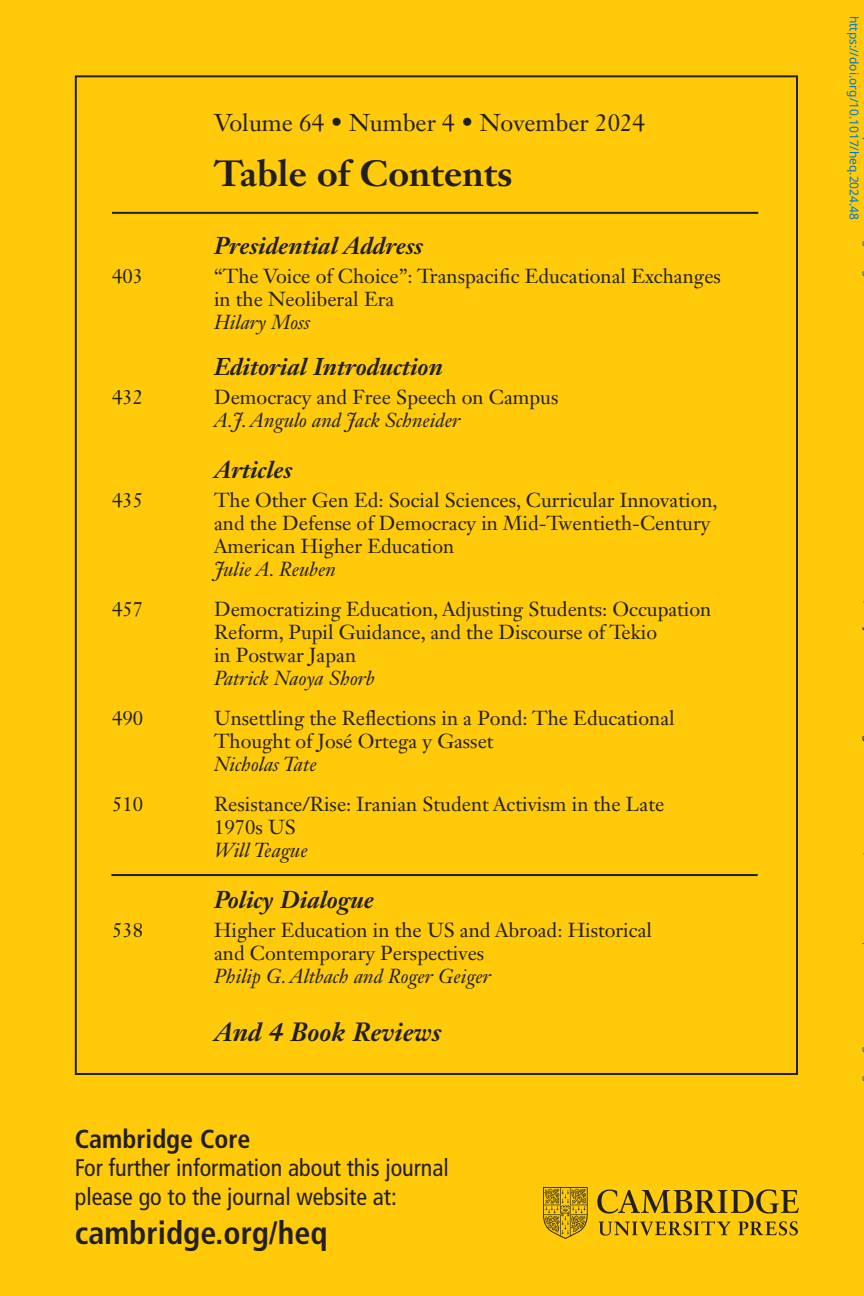
<style>
.page{position:relative;width:864px;height:1296px;background:#feca0a}
.page>*{position:absolute;margin:0;border:0;box-sizing:border-box;transform-origin:0 0}
.t1{font:700 36px "Janson Text LT Std";color:#231f20}
.t2{font:700 condensed 32px "Frutiger LT Std";color:#231f20}
.t3{font:italic 700 26px "Janson Text LT Std";color:#231f20}
.t4{font:700 condensed 26px "Frutiger LT Std";color:#231f20}
.t5{font:condensed 24px/28.8px "Frutiger LT Std";color:#231f20}
.t6{font:italic 700 24px "Janson Text LT Std";color:#231f20}
.t7{font:24px "Janson Text LT Std";color:#231f20}
.t8{font:20px/23px "Janson Text LT Std";color:#231f20}
.t9{font:italic 20px "Janson Text LT Std";color:#231f20}
.t10{font:12px "Noto Sans";color:#0172cf}
</style>
<div class="page">
<hr style="left:112px;top:212px;width:646px;height:2px;background:#231f20">
<hr style="left:111px;top:874px;width:647px;height:2px;background:#231f20">
<img style="left:543px;top:1187px;width:255px;height:52px">
<p class="t7" style="left:214px;top:108px;width:432px">Volume 64 • Number 4 • November 2024</p>
<h1 class="t1" style="left:214px;top:150px;width:300px">Table of Contents</h1>
<p class="t6" style="left:214px;top:231px;width:210px">Presidential Address</p>
<p class="t8" style="left:112px;top:264px;width:33px">403</p>
<p class="t8" style="left:214px;top:264px;width:508px">“The Voice of Choice”: Transpacific Educational Exchanges in the Neoliberal Era</p>
<p class="t9" style="left:214px;top:310px;width:98px">Hilary Moss</p>
<p class="t6" style="left:214px;top:351px;width:230px">Editorial Introduction</p>
<p class="t8" style="left:112px;top:385px;width:33px">432</p>
<p class="t8" style="left:214px;top:385px;width:346px">Democracy and Free Speech on Campus</p>
<p class="t9" style="left:214px;top:407px;width:248px">A.J. Angulo and Jack Schneider</p>
<p class="t6" style="left:214px;top:454px;width:80px">Articles</p>
<p class="t8" style="left:112px;top:488px;width:33px">435</p>
<p class="t8" style="left:214px;top:488px;width:505px">The Other Gen Ed: Social Sciences, Curricular Innovation, and the Defense of Democracy in Mid-Twentieth-Century<br>American Higher Education</p>
<p class="t9" style="left:214px;top:557px;width:123px">Julie A. Reuben</p>
<p class="t8" style="left:112px;top:597px;width:33px">457</p>
<p class="t8" style="left:214px;top:597px;width:499px">Democratizing Education, Adjusting Students: Occupation<br>Reform, Pupil Guidance, and the Discourse of Tekio<br>in Postwar Japan</p>
<p class="t9" style="left:214px;top:666px;width:162px">Patrick Naoya Shorb</p>
<p class="t8" style="left:112px;top:706px;width:33px">490</p>
<p class="t8" style="left:214px;top:706px;width:462px">Unsettling the Reflections in a Pond: The Educational<br>Thought of José Ortega y Gasset</p>
<p class="t9" style="left:214px;top:752px;width:104px">Nicholas Tate</p>
<p class="t8" style="left:112px;top:792px;width:33px">510</p>
<p class="t8" style="left:214px;top:792px;width:452px">Resistance/Rise: Iranian Student Activism in the Late<br>1970s US</p>
<p class="t9" style="left:214px;top:838px;width:95px">Will Teague</p>
<p class="t6" style="left:214px;top:885px;width:162px">Policy Dialogue</p>
<p class="t8" style="left:112px;top:919px;width:33px">538</p>
<p class="t8" style="left:214px;top:919px;width:440px">Higher Education in the US and Abroad: Historical and Contemporary Perspectives</p>
<p class="t9" style="left:214px;top:964px;width:278px">Philip G. Altbach and Roger Geiger</p>
<h3 class="t3" style="left:214px;top:1015px;width:229px">And 4 Book Reviews</h3>
<h3 class="t4" style="left:75px;top:1123px;width:177px">Cambridge Core</h3>
<p class="t5" style="left:75px;top:1154px;width:376px">For further information about this journal please go to the journal website at:</p>
<h2 class="t2" style="left:75px;top:1213px;width:254px">cambridge.org/heq</h2>
<p class="t10" style="left:863px;top:16px;width:206px;rotate:90deg">https://doi.org/10.1017/heq.2024.48</p>
</div>
